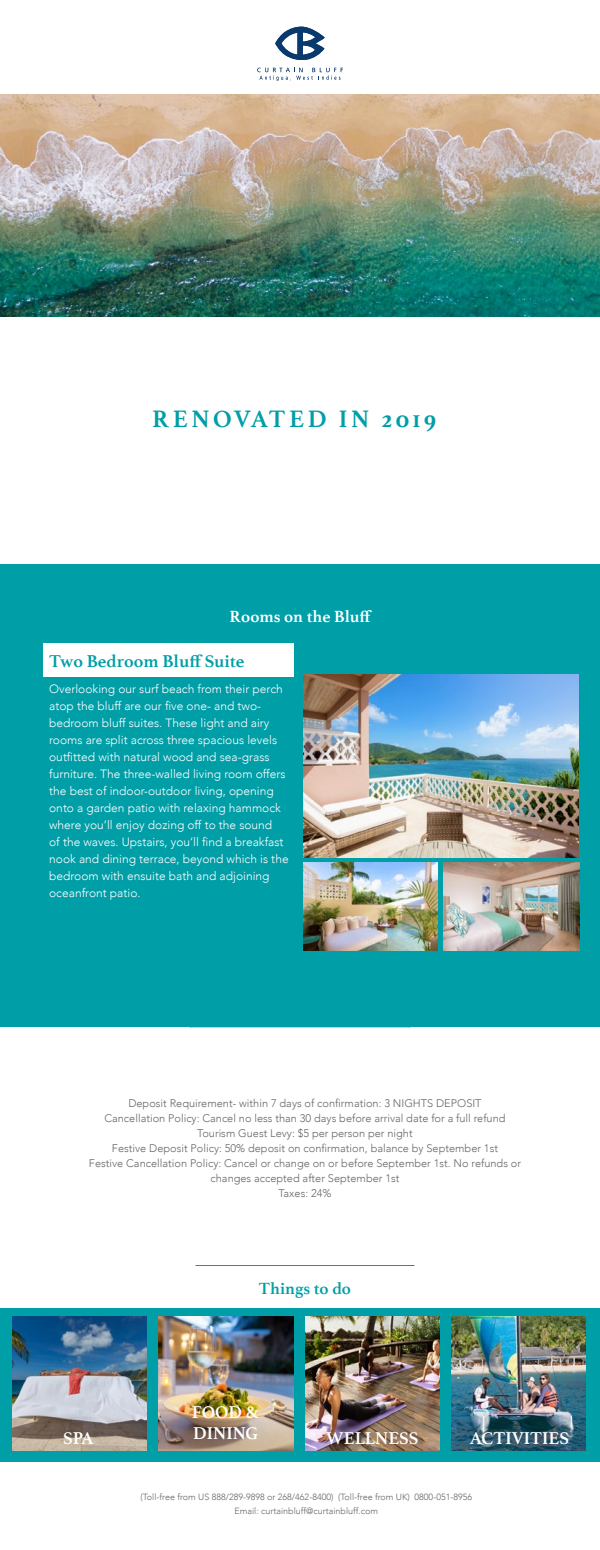
<style>
.page{position:relative;width:600px;height:1550px;background:#fff}
.page>*{position:absolute;margin:0;border:0;box-sizing:border-box;transform-origin:0 0}
.t1{font:700 25px "Athelas";letter-spacing:.14em;color:#009ea7}
.t2{font:700 18px/21.6px "Athelas";color:#fff}
.t3{font:700 18px "Athelas";color:#009ea7}
.t4{font:700 17px "Athelas";color:#fff}
.t5{font:700 17px "Athelas";color:#009ea7}
.t6{font:300 12px/17px "Avenir";color:#fff}
.t7{font:300 11px/15px "Avenir";color:#666;text-align:center}
.t8{font:300 9px/14px "Avenir";color:#666;text-align:center}
</style>
<div class="page">
<div style="left:0;top:1308px;width:600px;height:154px;background:#009ea7"></div>
<img style="left:12px;top:1316px;width:135px;height:134px">
<img style="left:158px;top:1316px;width:135px;height:134px">
<img style="left:305px;top:1316px;width:135px;height:134px">
<img style="left:452px;top:1316px;width:134px;height:134px">
<hr style="left:196px;top:1265px;width:218px;height:1px;background:#009ea7">
<div style="left:0;top:564px;width:600px;height:463px;background:#009ea7"></div>
<img style="left:0;top:95px;width:600px;height:221px">
<hr style="left:189px;top:1027px;width:222px;height:1px;background:#009ea7">
<div style="left:43px;top:644px;width:251px;height:33px;background:#fff"></div>
<svg style="left:275px;top:27px;width:50px;height:33px"></svg>
<svg style="left:257px;top:68px;width:86px;height:13px"></svg>
<img style="left:303px;top:674px;width:276px;height:183px">
<img style="left:303px;top:863px;width:134px;height:88px">
<img style="left:444px;top:863px;width:136px;height:88px">
<h1 class="t1" style="left:152px;top:399px;width:285px">RENOVATED IN 2019</h1>
<h3 class="t4" style="left:229px;top:602px;width:144px">Rooms on the Bluff</h3>
<h2 class="t3" style="left:49px;top:646px;width:197px">Two Bedroom Bluff Suite</h2>
<p class="t6" style="left:49px;top:681px;width:241px">Overlooking our surf beach from their perch atop the bluff are our five one- and two&shy;bedroom bluff suites. These light and airy rooms are split across three spacious levels outfitted with natural wood and sea-grass furniture. The three-walled living room offers the best of indoor-outdoor living, opening onto a garden patio with relaxing hammock where you’ll enjoy dozing off to the sound<br>of the waves. Upstairs, you’ll find a breakfast nook and dining terrace, beyond which is the bedroom with ensuite bath and adjoining oceanfront patio.</p>
<p class="t7" style="left:89px;top:1096px;width:434px">Deposit Requirement- within 7 days of confirmation: 3 NIGHTS DEPOSIT<br>Cancellation Policy: Cancel no less than 30 days before arrival date for a full refund Tourism Guest Levy: $5 per person per night<br>Festive Deposit Policy: 50% deposit on confirmation, balance by September 1st<br>Festive Cancellation Policy: Cancel or change on or before September 1st. No refunds or changes accepted after September 1st<br>Taxes: 24%</p>
<h2 class="t2" style="left:63px;top:1427px;width:32px">SPA</h2>
<h3 class="t5" style="left:259px;top:1275px;width:94px">Things to do</h3>
<h2 class="t2" style="left:192px;top:1401px;width:69px">FOOD &amp;<br>DINING</h2>
<h2 class="t2" style="left:326px;top:1427px;width:94px">WELLNESS</h2>
<h2 class="t2" style="left:470px;top:1427px;width:101px">ACTIVITIES</h2>
<p class="t8" style="left:140px;top:1489px;width:333px">(Toll-free from US 888/289-9898 or 268/462-8400) (Toll-free from UK) 0800-051-8956<br>Email: curtainbluff@curtainbluff.com</p>
</div>
